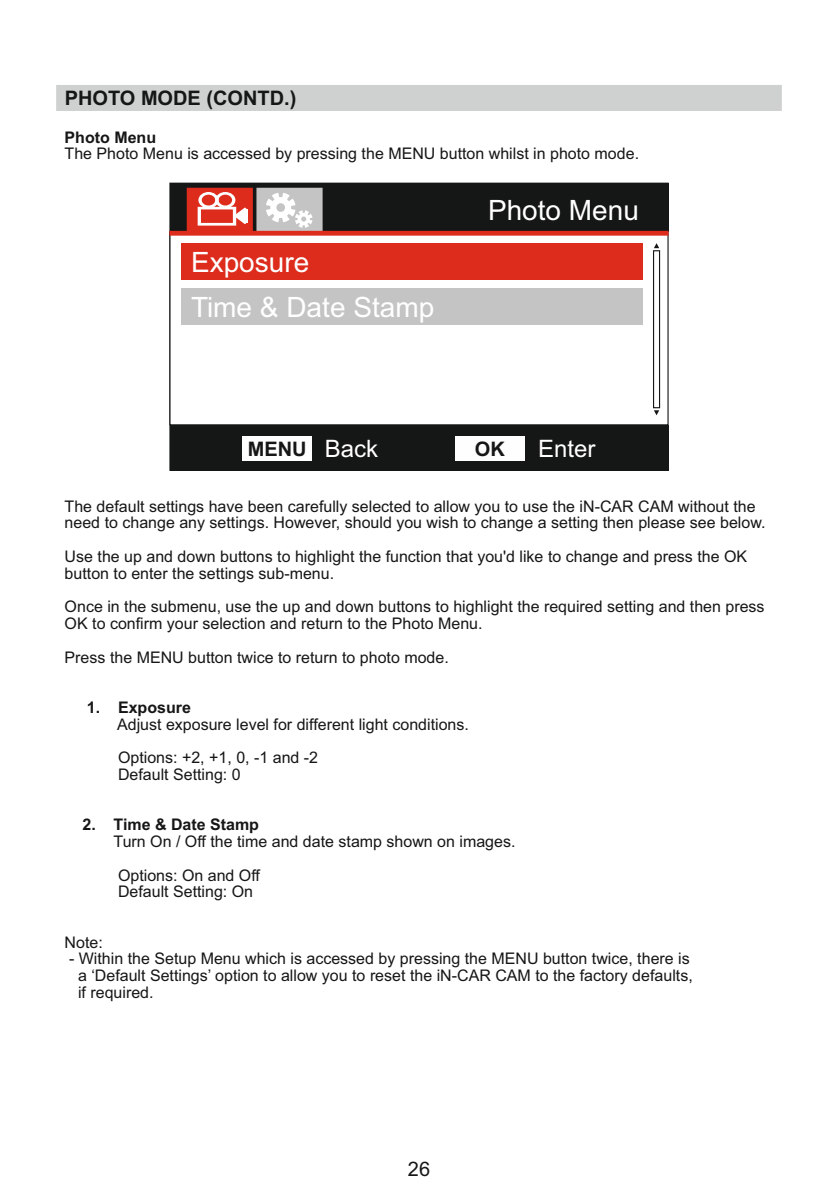
<style>
.page{position:relative;width:838px;height:1191px;background:#fff}
.page>*{position:absolute;margin:0;border:0;box-sizing:border-box;transform-origin:0 0}
.t1{font:28px/45.4px "Arial";color:#fff}
.t2{font:24px "Arial";color:#fff}
.t3{font:700 20px "Arial";color:#151616}
.t4{font:20px "Arial";color:#151616}
.t5{font:16px/16.8px "Arial";color:#151616}
.t6{font:700 16px "Arial";color:#151616}
.s1{font-weight:400;font-size:24px;color:#fff}
</style>
<div class="page">
<div style="left:56px;top:85px;width:726px;height:26px;background:#cfd0d0"></div>
<div style="left:170px;top:183px;width:498px;height:287px;background:#151616"></div>
<div style="left:170px;top:232px;width:498px;height:192px;background:#fff"></div>
<div style="left:242px;top:436px;width:70px;height:24px;background:#fefefe"></div>
<div style="left:455px;top:436px;width:70px;height:24px;background:#fefefe"></div>
<div style="left:187px;top:188px;width:65px;height:45px;background:#dd2b1c"></div>
<div style="left:187px;top:188px;width:66px;height:46px;border:1px solid #dd2b1c"></div>
<div style="left:257px;top:188px;width:65px;height:45px;background:#c4c4c5"></div>
<div style="left:256px;top:188px;width:67px;height:46px;border:1px solid #c4c4c5"></div>
<hr style="left:169px;top:231px;width:500px;height:4px;background:#dd2b1c">
<div style="left:653px;top:250px;width:7px;height:158px;border:1px solid #151616"></div>
<svg style="left:654px;top:243px;width:5px;height:5px"></svg>
<svg style="left:654px;top:410px;width:5px;height:5px"></svg>
<div style="left:181px;top:243px;width:462px;height:36px;background:#dd2b1c"></div>
<div style="left:181px;top:288px;width:462px;height:36px;background:#c4c4c5"></div>
<svg style="left:198px;top:192px;width:49px;height:33px"></svg>
<hr style="left:244px;top:209px;width:3px;height:14px;background:#fff">
<svg style="left:262px;top:189px;width:53px;height:39px"></svg>
<p class="t3" style="left:65px;top:91px;width:233px">PHOTO MODE (CONTD.)</p>
<p class="t6" style="left:65px;top:131px;width:93px">Photo Menu</p>
<p class="t5" style="left:65px;top:147px;width:576px">The Photo Menu is accessed by pressing the MENU button whilst in photo mode.</p>
<h1 class="t1" style="left:191px;top:242px;width:245px">Exposure<br>Time &amp; Date Stamp</h1>
<h1 class="t1" style="left:191px;top:242px;width:134px">Res lution<br>Exposure</h1>
<h1 class="t1" style="left:488px;top:190px;width:57px">Vide</h1>
<h1 class="t1" style="left:488px;top:190px;width:152px">Photo Menu</h1>
<p class="t3" style="left:248px;top:441px;width:132px">MENU <span class="s1">Back</span></p>
<p class="t3" style="left:475px;top:441px;width:31px">OK</p>
<h2 class="t2" style="left:538px;top:439px;width:59px">Enter</h2>
<p class="t5" style="left:65px;top:499px;width:702px">The default settings have been carefully selected to allow you to use the iN-CAR CAM without the need to change any settings. However, should you wish to change a setting then please see below.</p>
<p class="t5" style="left:65px;top:549px;width:684px">Use the up and down buttons to highlight the function that you'd like to change and press the OK button to enter the settings sub-menu.</p>
<p class="t5" style="left:65px;top:599px;width:701px">Once in the submenu, use the up and down buttons to highlight the required setting and then press<br>OK to confirm your selection and return to the Photo Menu.</p>
<p class="t5" style="left:65px;top:649px;width:386px">Press the MENU button twice to return to photo mode.</p>
<p class="t6" style="left:87px;top:701px;width:106px">1. Exposure</p>
<p class="t5" style="left:117px;top:708px;width:353px;line-height:33.6px">Adjust exposure level for different light conditions.<br>Options: +2, +1, 0, -1 and -2</p>
<p class="t5" style="left:118px;top:767px;width:124px">Default Setting: 0</p>
<p class="t6" style="left:82px;top:818px;width:178px">2. Time &amp; Date Stamp</p>
<p class="t5" style="left:114px;top:825px;width:403px;line-height:33.6px">Turn On / Off the time and date stamp shown on images.<br>Options: On and Off</p>
<p class="t5" style="left:118px;top:884px;width:137px">Default Setting: On</p>
<p class="t5" style="left:65px;top:934px;width:40px">Note:</p>
<p class="t5" style="left:78px;top:951px;width:616px;text-indent:-9px">- Within the Setup Menu which is accessed by pressing the MENU button twice, there is a ‘Default Settings’ option to allow you to reset the iN-CAR CAM to the factory defaults, if required.</p>
<p class="t4" style="left:408px;top:1160px;width:24px">26</p>
</div>
